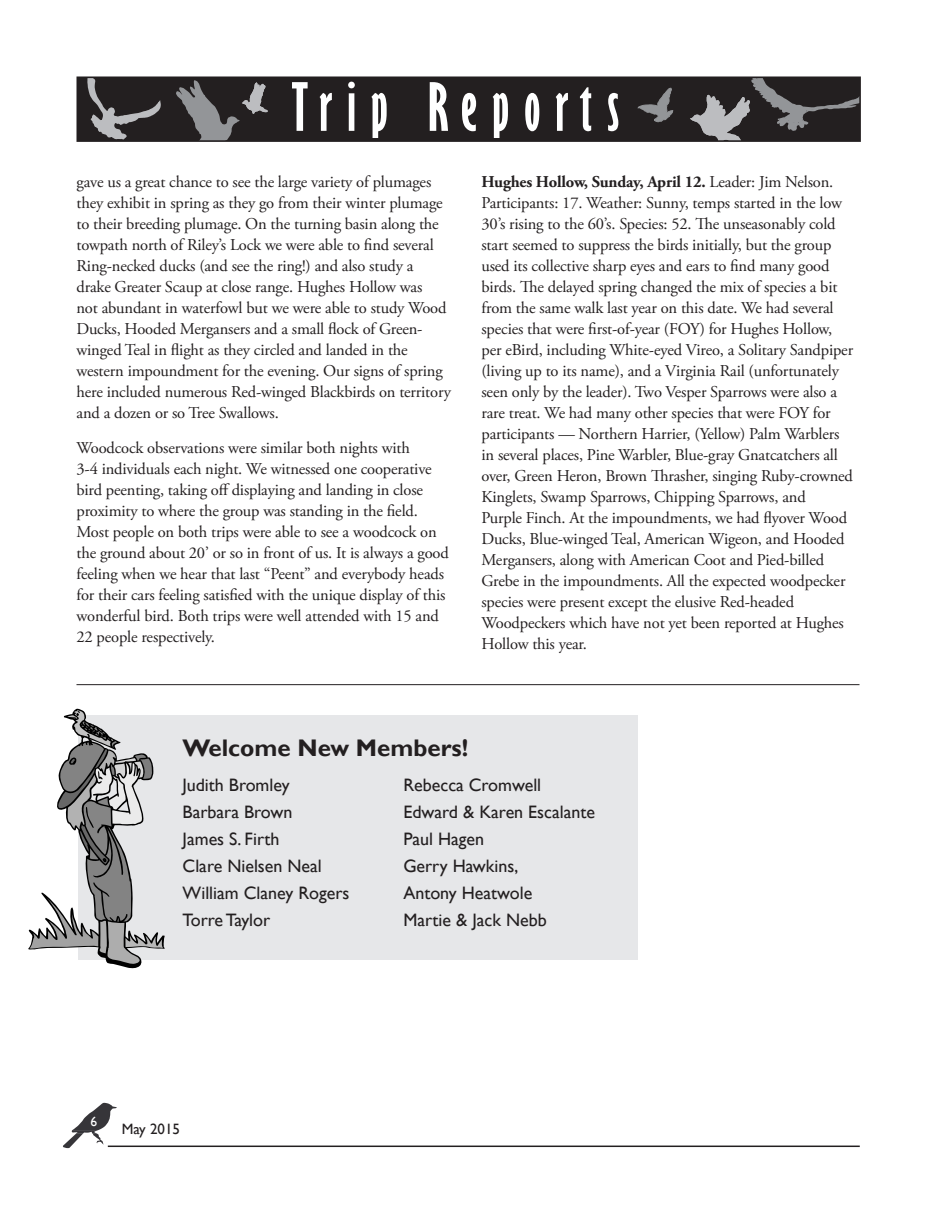
<style>
.page{position:relative;width:945px;height:1215px;background:#fff}
.page>*{position:absolute;margin:0;border:0;box-sizing:border-box;transform-origin:0 0}
.t1{font:700 24px "Gill Sans";color:#231f20}
._1-Body_text{font:18px "Gill Sans";color:#231f20}
._1-Body_text-2{font:16.5px/21px "Adobe Garamond Pro";letter-spacing:-.01em;color:#231f20}
.t2{font:15px "Gill Sans";color:#231f20}
.t3{font:13.5px "Gill Sans";color:#fff}
.s1{font-weight:700}
</style>
<div class="page">
<hr style="left:108px;top:1146px;width:752px;height:1px;background:#231f20">
<svg style="left:63px;top:1103px;width:54px;height:45px"></svg>
<div style="left:77px;top:77px;width:783px;height:64px;background:#231f20"></div>
<svg style="left:87px;top:80px;width:74px;height:59px"></svg>
<svg style="left:638px;top:88px;width:35px;height:34px"></svg>
<svg style="left:690px;top:80px;width:168px;height:59px"></svg>
<svg style="left:176px;top:80px;width:91px;height:59px"></svg>
<div style="left:76px;top:77px;width:785px;height:65px;border:2px solid #231f20"></div>
<svg style="left:292px;top:82px;width:16px;height:49px"></svg>
<svg style="left:320px;top:93px;width:12px;height:38px"></svg>
<svg style="left:348px;top:82px;width:7px;height:49px"></svg>
<svg style="left:371px;top:93px;width:16px;height:45px"></svg>
<svg style="left:430px;top:82px;width:18px;height:49px"></svg>
<svg style="left:462px;top:93px;width:14px;height:38px"></svg>
<svg style="left:493px;top:93px;width:15px;height:45px"></svg>
<svg style="left:525px;top:93px;width:14px;height:38px"></svg>
<svg style="left:556px;top:93px;width:12px;height:38px"></svg>
<svg style="left:580px;top:87px;width:11px;height:44px"></svg>
<svg style="left:608px;top:93px;width:10px;height:38px"></svg>
<hr style="left:76px;top:684px;width:784px;height:1px;background:#231f20">
<div style="left:78px;top:715px;width:560px;height:244px;background:#e6e7e9"></div>
<svg style="left:28px;top:709px;width:137px;height:259px"></svg>
<p class="_1-Body_text-2" style="left:76px;top:172px;width:376px">gave us a great chance to see the large variety of plumages they exhibit in spring as they go from their winter plumage to their breeding plumage. On the turning basin along the towpath north of Riley’s Lock we were able to find several Ring-necked ducks (and see the ring!) and also study a drake Greater Scaup at close range. Hughes Hollow was<br>not abundant in waterfowl but we were able to study Wood Ducks, Hooded Mergansers and a small flock of Green&shy;winged Teal in flight as they circled and landed in the western impoundment for the evening. Our signs of spring here included numerous Red-winged Blackbirds on territory and a dozen or so Tree Swallows.</p>
<p class="_1-Body_text-2" style="left:76px;top:438px;width:374px">Woodcock observations were similar both nights with<br>3-4 individuals each night. We witnessed one cooperative bird peenting, taking off displaying and landing in close proximity to where the group was standing in the field.<br>Most people on both trips were able to see a woodcock on the ground about 20’ or so in front of us. It is always a good feeling when we hear that last “Peent” and everybody heads for their cars feeling satisfied with the unique display of this wonderful bird. Both trips were well attended with 15 and 22 people respectively.</p>
<p class="_1-Body_text-2" style="left:482px;top:172px;width:373px"><span class="s1">Hughes Hollow, Sunday, April 12.</span> Leader: Jim Nelson.<br>Participants: 17. Weather: Sunny, temps started in the low 30’s rising to the 60’s. Species: 52. The unseasonably cold start seemed to suppress the birds initially, but the group used its collective sharp eyes and ears to find many good birds. The delayed spring changed the mix of species a bit from the same walk last year on this date. We had several species that were first-of-year (FOY) for Hughes Hollow, per eBird, including White-eyed Vireo, a Solitary Sandpiper (living up to its name), and a Virginia Rail (unfortunately seen only by the leader). Two Vesper Sparrows were also a rare treat. We had many other species that were FOY for participants — Northern Harrier, (Yellow) Palm Warblers in several places, Pine Warbler, Blue-gray Gnatcatchers all over, Green Heron, Brown Thrasher, singing Ruby-crowned Kinglets, Swamp Sparrows, Chipping Sparrows, and<br>Purple Finch. At the impoundments, we had flyover Wood Ducks, Blue-winged Teal, American Wigeon, and Hooded Mergansers, along with American Coot and Pied-billed Grebe in the impoundments. All the expected woodpecker species were present except the elusive Red-headed Woodpeckers which have not yet been reported at Hughes Hollow this year.</p>
<p class="t1" style="left:183px;top:733px;width:287px">Welcome New Members!</p>
<p class="_1-Body_text" style="left:183px;top:775px;width:109px">Judith Bromley</p>
<p class="_1-Body_text" style="left:183px;top:802px;width:111px">Barbara Brown</p>
<p class="_1-Body_text" style="left:183px;top:829px;width:98px">James S. Firth</p>
<p class="_1-Body_text" style="left:183px;top:856px;width:141px">Clare Nielsen Neal</p>
<p class="_1-Body_text" style="left:183px;top:883px;width:168px">William Claney Rogers</p>
<p class="_1-Body_text" style="left:183px;top:910px;width:89px">Torre Taylor</p>
<p class="_1-Body_text" style="left:403px;top:775px;width:139px">Rebecca Cromwell</p>
<p class="_1-Body_text" style="left:403px;top:802px;width:193px">Edward &amp; Karen Escalante</p>
<p class="_1-Body_text" style="left:403px;top:829px;width:82px">Paul Hagen</p>
<p class="_1-Body_text" style="left:403px;top:856px;width:116px">Gerry Hawkins,</p>
<p class="_1-Body_text" style="left:403px;top:883px;width:130px">Antony Heatwole</p>
<p class="_1-Body_text" style="left:403px;top:910px;width:145px">Martie &amp; Jack Nebb</p>
<p class="t3" style="left:91px;top:1114px;width:8px">6</p>
<p class="t2" style="left:122px;top:1120px;width:60px">May 2015</p>
</div>
